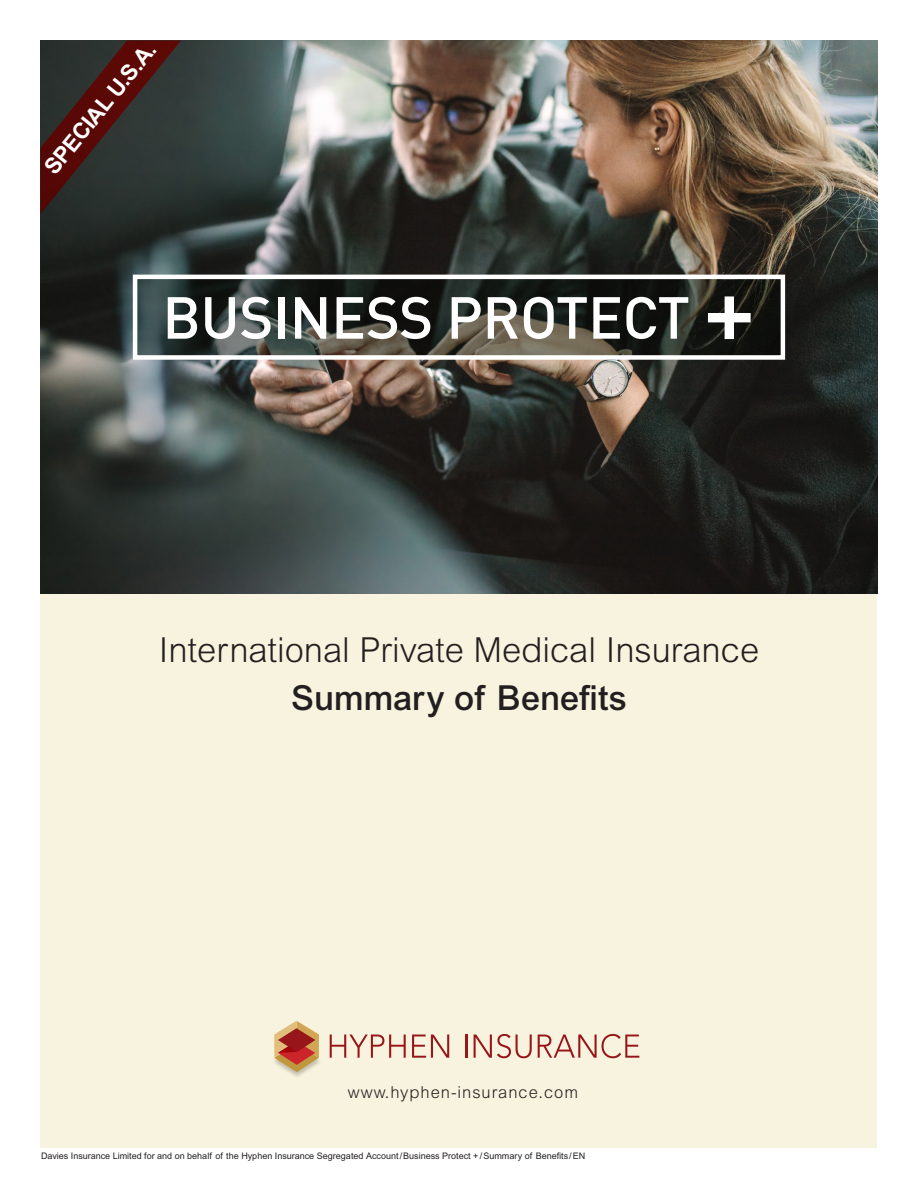
<style>
.page{position:relative;width:918px;height:1188px;background:#fff}
.page>*{position:absolute;margin:0;border:0;box-sizing:border-box;transform-origin:0 0}
.t1{font:500 58.35px "DIN";letter-spacing:-.01em;color:#fff}
.t2{font:300 34.5px "Arial MT Pro";color:#231f20}
.t3{font:500 34.5px "Arial MT Pro";color:#231f20}
.t4{font:700 22.5px "Arial MT Pro";color:#fff}
.t5{font:300 16.5px "Arial MT Pro";letter-spacing:.06em;color:#231f20}
.t6{font:9px "Arial MT Pro";color:#231f20}
.s1{font-size:99px}
</style>
<div class="page">
<div style="left:40px;top:594px;width:838px;height:554px;background:#f8f3de"></div>
<img style="left:289px;top:1020px;width:91px;height:57px">
<svg style="left:274px;top:1021px;width:45px;height:51px"></svg>
<svg style="left:330px;top:1035px;width:76px;height:23px"></svg>
<svg style="left:412px;top:1035px;width:37px;height:23px"></svg>
<hr style="left:465px;top:1035px;width:2px;height:23px;background:#97161a">
<svg style="left:474px;top:1034px;width:58px;height:24px"></svg>
<svg style="left:538px;top:1034px;width:101px;height:24px"></svg>
<img style="left:40px;top:40px;width:838px;height:554px">
<svg style="left:138px;top:280px;width:642px;height:75px"></svg>
<div style="left:133px;top:275px;width:652px;height:85px;border:4px solid #fff"></div>
<svg style="left:40px;top:40px;width:141px;height:174px"></svg>
<p class="t4" style="left:39px;top:163px;width:164px;rotate:-51deg">SPECIAL U.S.A.</p>
<p class="t1" style="left:162px;top:280px;width:595px">BUSINESS PROTECT <span class="s1">+</span></p>
<p class="t2" style="left:159px;top:630px;width:602px">International Private Medical Insurance</p>
<p class="t3" style="left:291px;top:678px;width:337px">Summary of Benefits</p>
<p class="t5" style="left:348px;top:1083px;width:232px">www.hyphen-insurance.com</p>
<p class="t6" style="left:41px;top:1151px;width:546px">Davies Insurance Limited for and on behalf of the Hyphen Insurance Segregated Account/Business Protect +/Summary of Benefits /EN</p>
</div>
